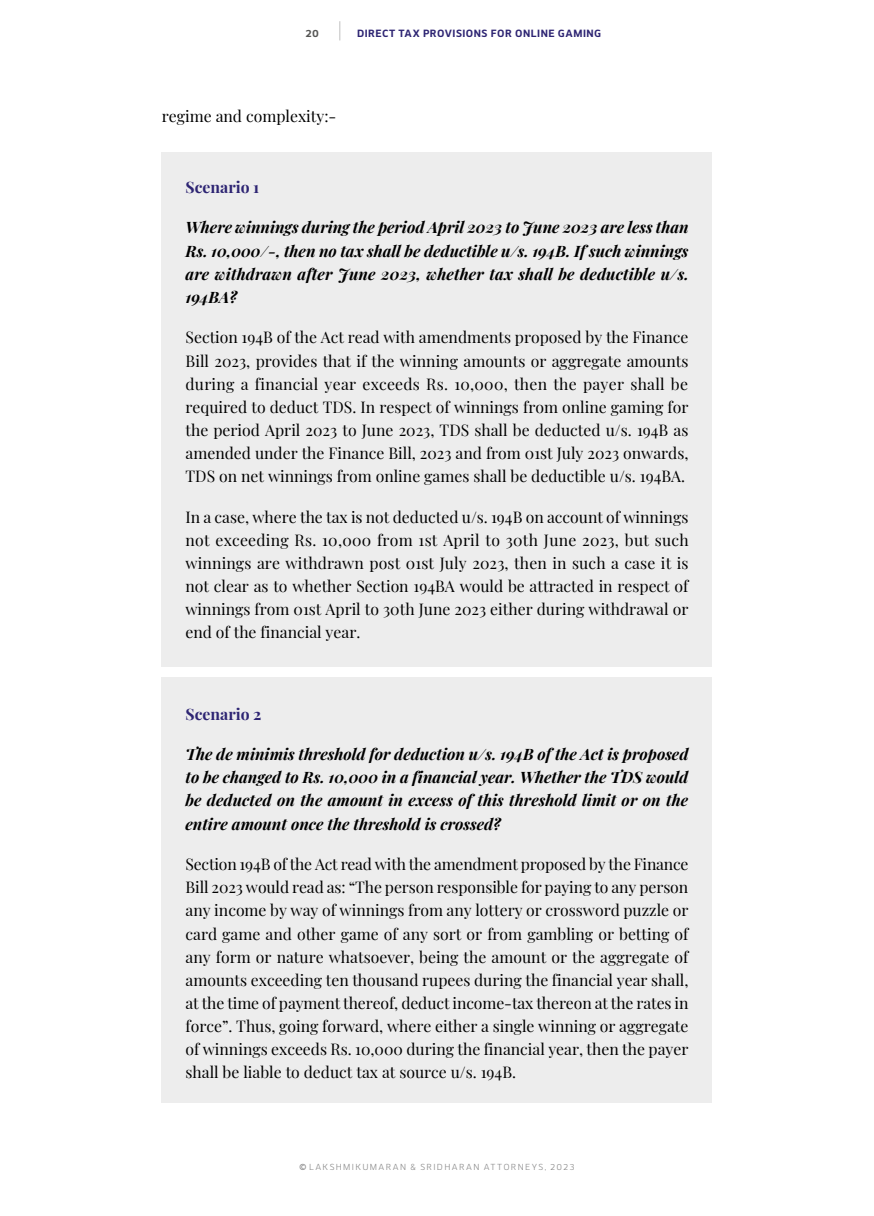
<style>
.page{position:relative;width:874px;height:1216px;background:#fff}
.page>*{position:absolute;margin:0;border:0;box-sizing:border-box;transform-origin:0 0}
.t1{font:15.75px/23.1px "Playfair Display";color:#000;text-align:justify}
.t2{font:italic 700 15.75px/23.1px "Playfair Display";color:#000;text-align:justify}
.t3{font:700 15.75px "Playfair Display";color:#2e2573}
.t4{font:700 10.5px "Kobern";letter-spacing:.045em;color:#2e2573}
.t5{font:8.75px "Kobern";letter-spacing:.15em;color:#878787}
.s1{color:#575756}
.s2{font-weight:100;font-size:21px;color:#494849}
.s3{font-weight:700;color:#8a8a8b}
.s4{color:#89898a}
</style>
<div class="page">
<div style="left:162px;top:152px;width:549px;height:515px;background:#ededed"></div>
<div style="left:162px;top:677px;width:549px;height:425px;background:#ededed"></div>
<p class="t4" style="left:306px;top:26px;width:297px"><span class="s1">20</span> <span class="s2">|</span> DIRECT TAX PROVISIONS FOR ONLINE GAMING</p>
<p class="t1" style="left:162px;top:103px;width:176px">regime and complexity:-</p>
<p class="t3" style="left:185px;top:174px;width:75px">Scenario 1</p>
<p class="t2" style="left:185px;top:214px;width:504px">Where winnings during the period April 2023 to June 2023 are less than Rs. 10,000/-, then no tax shall be deductible u/s. 194B. If such winnings are withdrawn after June 2023, whether tax shall be deductible u/s.<br>194BA?</p>
<p class="t1" style="left:185px;top:325px;width:504px">Section 194B of the Act read with amendments proposed by the Finance Bill 2023, provides that if the winning amounts or aggregate amounts during a financial year exceeds Rs. 10,000, then the payer shall be required to deduct TDS. In respect of winnings from online gaming for the period April 2023 to June 2023, TDS shall be deducted u/s. 194B as amended under the Finance Bill, 2023 and from 01st July 2023 onwards, TDS on net winnings from online games shall be deductible u/s. 194BA.</p>
<p class="t1" style="left:185px;top:504px;width:504px">In a case, where the tax is not deducted u/s. 194B on account of winnings not exceeding Rs. 10,000 from 1st April to 30th June 2023, but such winnings are withdrawn post 01st July 2023, then in such a case it is not clear as to whether Section 194BA would be attracted in respect of winnings from 01st April to 30th June 2023 either during withdrawal or end of the financial year.</p>
<p class="t3" style="left:185px;top:701px;width:77px">Scenario 2</p>
<p class="t2" style="left:185px;top:741px;width:504px">The de minimis threshold for deduction u/s. 194B of the Act is proposed to be changed to Rs. 10,000 in a financial year. Whether the TDS would be deducted on the amount in excess of this threshold limit or on the entire amount once the threshold is crossed?</p>
<p class="t1" style="left:185px;top:851px;width:504px">Section 194B of the Act read with the amendment proposed by the Finance Bill 2023 would read as: “The person responsible for paying to any person any income by way of winnings from any lottery or crossword puzzle or card game and other game of any sort or from gambling or betting of any form or nature whatsoever, being the amount or the aggregate of amounts exceeding ten thousand rupees during the financial year shall, at the time of payment thereof, deduct income-tax thereon at the rates in force”. Thus, going forward, where either a single winning or aggregate of winnings exceeds Rs. 10,000 during the financial year, then the payer shall be liable to deduct tax at source u/s. 194B.</p>
<p class="t5" style="left:299px;top:1160px;width:276px"><span class="s3">©</span> LAKSHMIKUMARAN &amp; SRIDHARAN <span class="s4">ATTORNEYS</span>, 2023</p>
</div>
